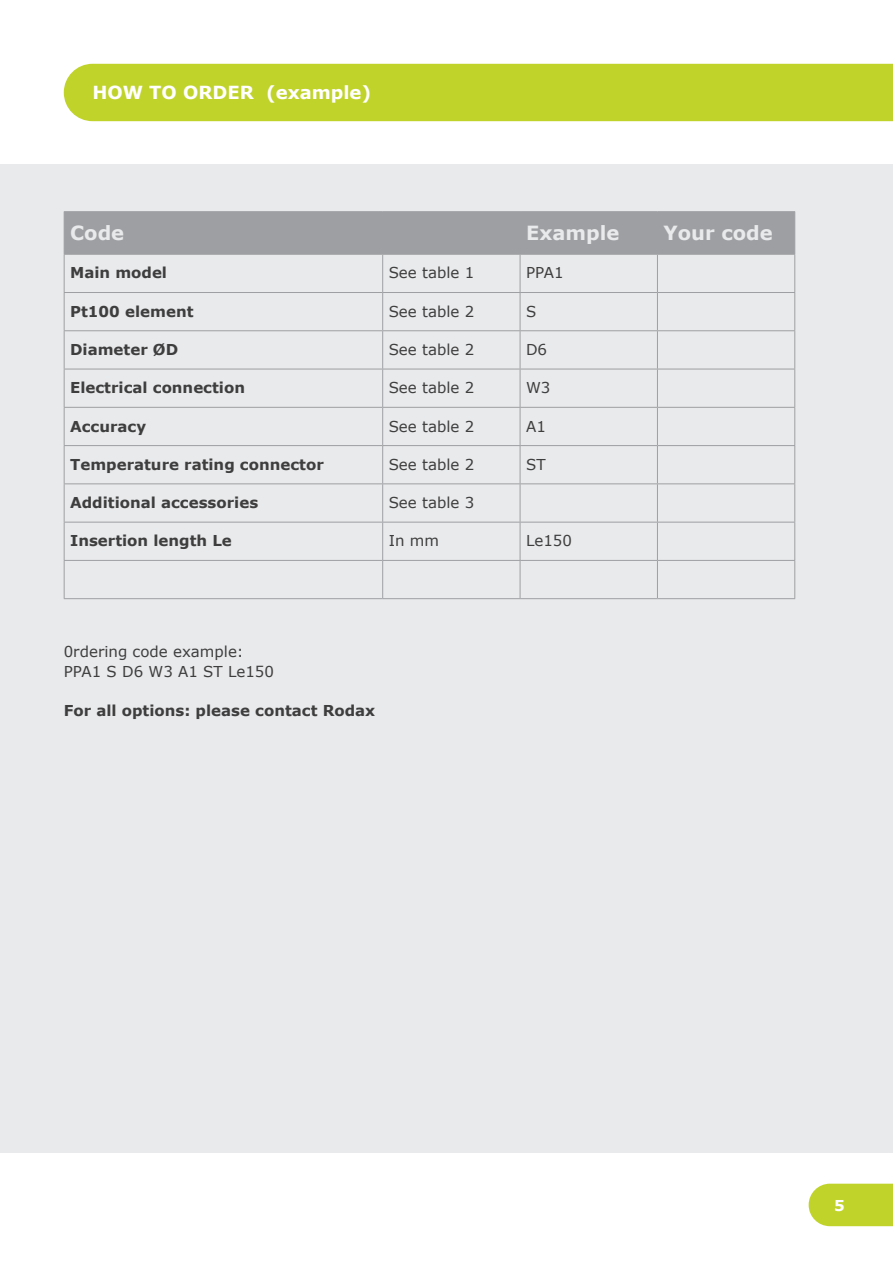
<style>
.page{position:relative;width:893px;height:1263px;background:#fff}
.page>*{position:absolute;margin:0;border:0;box-sizing:border-box;transform-origin:0 0}
.t1{font:700 19.5px "Verdana";color:#e9eaeb}
.t2{font:700 18px "Verdana";color:#fff}
.t3{font:700 15px "Verdana";color:#3e3e3f}
.t4{font:15px/19.5px "Verdana";color:#3e3e3f}
.t5{font:700 15px "Verdana";color:#fff}
</style>
<div class="page">
<div style="left:809px;top:1184px;width:84px;height:42px;background:#c0d32b"></div>
<div style="left:0;top:164px;width:893px;height:988px;background:#e9eaeb"></div>
<div style="left:64px;top:64px;width:829px;height:57px;background:#c0d32b"></div>
<div style="left:65px;top:212px;width:729px;height:42px;background:#9d9fa2"></div>
<hr style="left:64px;top:211px;width:319px;height:1px;background:#9d9fa2">
<hr style="left:64px;top:212px;width:1px;height:42px;background:#9d9fa2">
<hr style="left:383px;top:211px;width:137px;height:1px;background:#9d9fa2">
<hr style="left:382px;top:212px;width:1px;height:42px;background:#9d9fa2">
<hr style="left:520px;top:211px;width:137px;height:1px;background:#9d9fa2">
<hr style="left:520px;top:212px;width:1px;height:42px;background:#9d9fa2">
<hr style="left:657px;top:211px;width:138px;height:1px;background:#9d9fa2">
<hr style="left:657px;top:212px;width:1px;height:42px;background:#9d9fa2">
<hr style="left:794px;top:212px;width:1px;height:42px;background:#9d9fa2">
<hr style="left:64px;top:254px;width:319px;height:1px;background:#9d9fa2">
<hr style="left:64px;top:255px;width:1px;height:37px;background:#9d9fa2">
<hr style="left:383px;top:254px;width:137px;height:1px;background:#9d9fa2">
<hr style="left:382px;top:255px;width:1px;height:37px;background:#9d9fa2">
<hr style="left:520px;top:254px;width:137px;height:1px;background:#9d9fa2">
<hr style="left:520px;top:255px;width:1px;height:37px;background:#9d9fa2">
<hr style="left:657px;top:254px;width:138px;height:1px;background:#9d9fa2">
<hr style="left:657px;top:255px;width:1px;height:37px;background:#9d9fa2">
<hr style="left:794px;top:255px;width:1px;height:37px;background:#9d9fa2">
<hr style="left:64px;top:292px;width:319px;height:1px;background:#9d9fa2">
<hr style="left:64px;top:293px;width:1px;height:37px;background:#9d9fa2">
<hr style="left:383px;top:292px;width:137px;height:1px;background:#9d9fa2">
<hr style="left:382px;top:293px;width:1px;height:37px;background:#9d9fa2">
<hr style="left:520px;top:292px;width:137px;height:1px;background:#9d9fa2">
<hr style="left:520px;top:293px;width:1px;height:37px;background:#9d9fa2">
<hr style="left:657px;top:292px;width:138px;height:1px;background:#9d9fa2">
<hr style="left:657px;top:293px;width:1px;height:37px;background:#9d9fa2">
<hr style="left:794px;top:293px;width:1px;height:37px;background:#9d9fa2">
<hr style="left:64px;top:330px;width:319px;height:1px;background:#9d9fa2">
<hr style="left:64px;top:331px;width:1px;height:38px;background:#9d9fa2">
<hr style="left:383px;top:330px;width:137px;height:1px;background:#9d9fa2">
<hr style="left:382px;top:331px;width:1px;height:38px;background:#9d9fa2">
<hr style="left:520px;top:330px;width:137px;height:1px;background:#9d9fa2">
<hr style="left:520px;top:331px;width:1px;height:38px;background:#9d9fa2">
<hr style="left:657px;top:330px;width:138px;height:1px;background:#9d9fa2">
<hr style="left:657px;top:331px;width:1px;height:38px;background:#9d9fa2">
<hr style="left:794px;top:331px;width:1px;height:38px;background:#9d9fa2">
<hr style="left:64px;top:369px;width:319px;height:1px;background:#9d9fa2">
<hr style="left:64px;top:369px;width:1px;height:38px;background:#9d9fa2">
<hr style="left:383px;top:369px;width:137px;height:1px;background:#9d9fa2">
<hr style="left:382px;top:369px;width:1px;height:38px;background:#9d9fa2">
<hr style="left:520px;top:369px;width:137px;height:1px;background:#9d9fa2">
<hr style="left:520px;top:369px;width:1px;height:38px;background:#9d9fa2">
<hr style="left:657px;top:369px;width:138px;height:1px;background:#9d9fa2">
<hr style="left:657px;top:369px;width:1px;height:38px;background:#9d9fa2">
<hr style="left:794px;top:369px;width:1px;height:38px;background:#9d9fa2">
<hr style="left:64px;top:407px;width:319px;height:1px;background:#9d9fa2">
<hr style="left:64px;top:408px;width:1px;height:37px;background:#9d9fa2">
<hr style="left:383px;top:407px;width:137px;height:1px;background:#9d9fa2">
<hr style="left:382px;top:408px;width:1px;height:37px;background:#9d9fa2">
<hr style="left:520px;top:407px;width:137px;height:1px;background:#9d9fa2">
<hr style="left:520px;top:408px;width:1px;height:37px;background:#9d9fa2">
<hr style="left:657px;top:407px;width:138px;height:1px;background:#9d9fa2">
<hr style="left:657px;top:408px;width:1px;height:37px;background:#9d9fa2">
<hr style="left:794px;top:408px;width:1px;height:37px;background:#9d9fa2">
<hr style="left:64px;top:445px;width:319px;height:1px;background:#9d9fa2">
<hr style="left:64px;top:446px;width:1px;height:37px;background:#9d9fa2">
<hr style="left:383px;top:445px;width:137px;height:1px;background:#9d9fa2">
<hr style="left:382px;top:446px;width:1px;height:37px;background:#9d9fa2">
<hr style="left:520px;top:445px;width:137px;height:1px;background:#9d9fa2">
<hr style="left:520px;top:446px;width:1px;height:37px;background:#9d9fa2">
<hr style="left:657px;top:445px;width:138px;height:1px;background:#9d9fa2">
<hr style="left:657px;top:446px;width:1px;height:37px;background:#9d9fa2">
<hr style="left:794px;top:446px;width:1px;height:37px;background:#9d9fa2">
<hr style="left:64px;top:483px;width:319px;height:1px;background:#9d9fa2">
<hr style="left:64px;top:484px;width:1px;height:38px;background:#9d9fa2">
<hr style="left:383px;top:483px;width:137px;height:1px;background:#9d9fa2">
<hr style="left:382px;top:484px;width:1px;height:38px;background:#9d9fa2">
<hr style="left:520px;top:483px;width:137px;height:1px;background:#9d9fa2">
<hr style="left:520px;top:484px;width:1px;height:38px;background:#9d9fa2">
<hr style="left:657px;top:483px;width:138px;height:1px;background:#9d9fa2">
<hr style="left:657px;top:484px;width:1px;height:38px;background:#9d9fa2">
<hr style="left:794px;top:484px;width:1px;height:38px;background:#9d9fa2">
<hr style="left:64px;top:522px;width:319px;height:1px;background:#9d9fa2">
<hr style="left:64px;top:522px;width:1px;height:38px;background:#9d9fa2">
<hr style="left:383px;top:522px;width:137px;height:1px;background:#9d9fa2">
<hr style="left:382px;top:522px;width:1px;height:38px;background:#9d9fa2">
<hr style="left:520px;top:522px;width:137px;height:1px;background:#9d9fa2">
<hr style="left:520px;top:522px;width:1px;height:38px;background:#9d9fa2">
<hr style="left:657px;top:522px;width:138px;height:1px;background:#9d9fa2">
<hr style="left:657px;top:522px;width:1px;height:38px;background:#9d9fa2">
<hr style="left:794px;top:522px;width:1px;height:38px;background:#9d9fa2">
<hr style="left:64px;top:560px;width:319px;height:1px;background:#9d9fa2">
<hr style="left:64px;top:561px;width:1px;height:37px;background:#9d9fa2">
<hr style="left:383px;top:560px;width:137px;height:1px;background:#9d9fa2">
<hr style="left:382px;top:561px;width:1px;height:37px;background:#9d9fa2">
<hr style="left:520px;top:560px;width:137px;height:1px;background:#9d9fa2">
<hr style="left:520px;top:561px;width:1px;height:37px;background:#9d9fa2">
<hr style="left:657px;top:560px;width:138px;height:1px;background:#9d9fa2">
<hr style="left:657px;top:561px;width:1px;height:37px;background:#9d9fa2">
<hr style="left:794px;top:561px;width:1px;height:37px;background:#9d9fa2">
<hr style="left:64px;top:598px;width:319px;height:1px;background:#9d9fa2">
<hr style="left:383px;top:598px;width:137px;height:1px;background:#9d9fa2">
<hr style="left:520px;top:598px;width:137px;height:1px;background:#9d9fa2">
<hr style="left:657px;top:598px;width:138px;height:1px;background:#9d9fa2">
<p class="t2" style="left:92px;top:81px;width:280px">HOW TO ORDER (example)</p>
<h1 class="t1" style="left:70px;top:221px;width:56px">Code</h1>
<h1 class="t1" style="left:526px;top:221px;width:95px">Example</h1>
<h1 class="t1" style="left:663px;top:221px;width:111px">Your code</h1>
<p class="t3" style="left:70px;top:263px;width:98px">Main model</p>
<p class="t4" style="left:389px;top:263px;width:87px">See table 1</p>
<p class="t4" style="left:526px;top:263px;width:39px">PPA1</p>
<p class="t3" style="left:70px;top:301px;width:125px">Pt100 element</p>
<p class="t4" style="left:389px;top:302px;width:87px">See table 2</p>
<p class="t4" style="left:526px;top:302px;width:12px">S</p>
<p class="t3" style="left:70px;top:340px;width:110px">Diameter ØD</p>
<p class="t4" style="left:389px;top:340px;width:87px">See table 2</p>
<p class="t4" style="left:526px;top:340px;width:23px">D6</p>
<p class="t3" style="left:70px;top:378px;width:176px">Electrical connection</p>
<p class="t4" style="left:389px;top:378px;width:87px">See table 2</p>
<p class="t4" style="left:526px;top:378px;width:26px">W3</p>
<p class="t3" style="left:70px;top:416px;width:78px">Accuracy</p>
<p class="t4" style="left:389px;top:417px;width:87px">See table 2</p>
<p class="t4" style="left:526px;top:417px;width:21px">A1</p>
<p class="t3" style="left:70px;top:455px;width:255px">Temperature rating connector</p>
<p class="t4" style="left:389px;top:455px;width:87px">See table 2</p>
<p class="t4" style="left:526px;top:455px;width:21px">ST</p>
<p class="t3" style="left:70px;top:493px;width:190px">Additional accessories</p>
<p class="t4" style="left:389px;top:493px;width:87px">See table 3</p>
<p class="t3" style="left:70px;top:531px;width:163px">Insertion length Le</p>
<p class="t4" style="left:389px;top:531px;width:52px">In mm</p>
<p class="t4" style="left:526px;top:531px;width:47px">Le150</p>
<p class="t4" style="left:64px;top:642px;width:212px">0rdering code example:<br>PPA1 S D6 W3 A1 ST Le150</p>
<p class="t3" style="left:64px;top:700px;width:313px">For all options: please contact Rodax</p>
<p class="t5" style="left:834px;top:1195px;width:12px">5</p>
</div>
